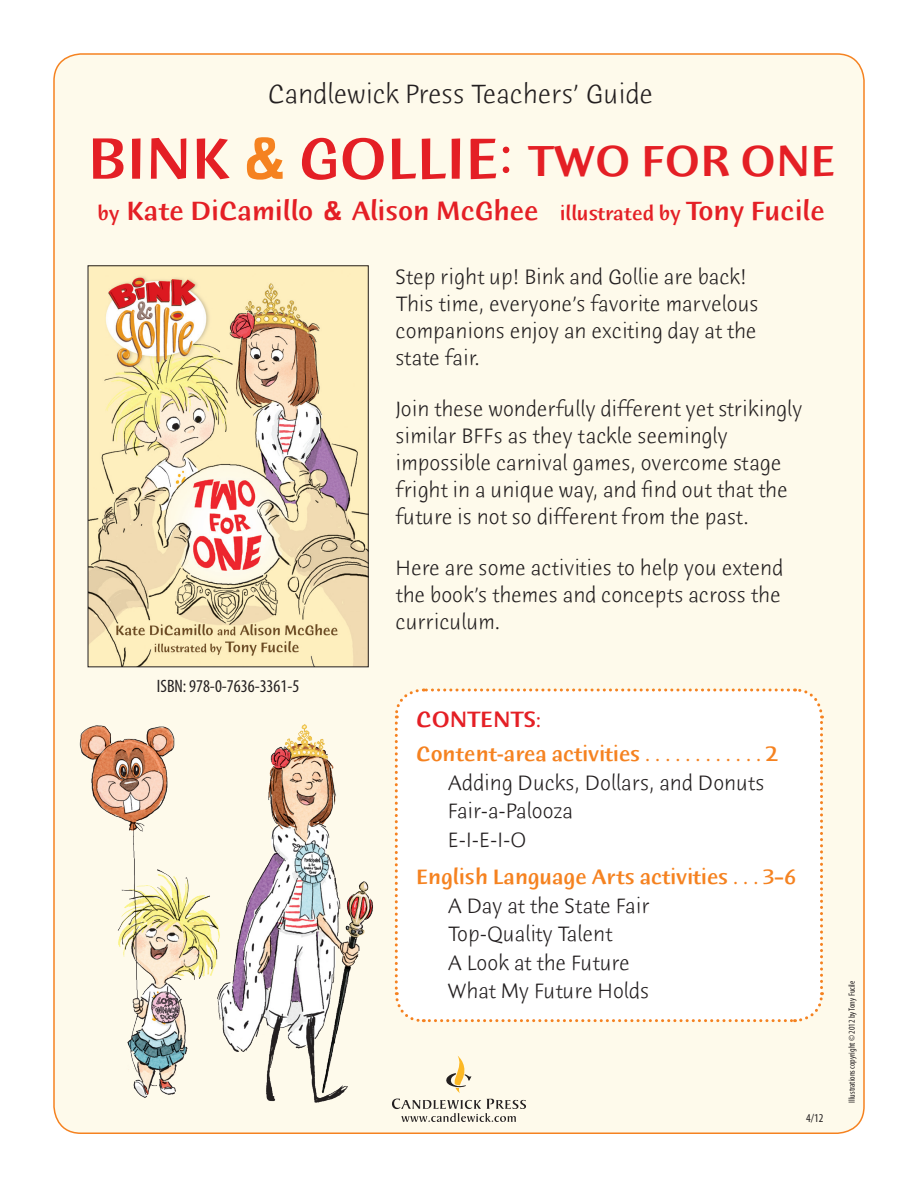
<style>
.page{position:relative;width:918px;height:1188px;background:#fff}
.page>*{position:absolute;margin:0;border:0;box-sizing:border-box;transform-origin:0 0}
.t1{font:500 62.55px "Humana Sans ITC";color:#e41f25}
.t2{font:500 28.5px "Humana Sans ITC";color:#e41f25}
.t3{font:300 28.5px "Humana Sans ITC";color:#231f20}
.t4{font:500 24px "Humana Sans ITC";letter-spacing:-.02em;color:#e41f25}
.t5{font:300 22.5px/27px "Humana Sans ITC";color:#231f20}
.t6{font:500 22.5px "Humana Sans ITC";color:#f58220}
.t7{font:condensed 18px "Myriad Pro";color:#231f20}
.t8{font:condensed 12px "Myriad Pro";color:#231f20}
.t9{font:condensed 9px "Myriad Pro";color:#231f20}
.s1{font-family:"Imperfect";font-weight:700;color:#f58220}
.s2{font-size:46.95px}
.s3{font-size:21px}
.s4{font-family:"Imperfect";font-weight:700}
</style>
<div class="page">
<div style="left:54px;top:54px;width:810px;height:1079px;background:#fefaeb;border-radius:27px"></div>
<div style="left:394px;top:688px;width:430px;height:335px;background:#fff"></div>
<img style="left:79px;top:724px;width:269px;height:379px">
<img style="left:90px;top:267px;width:277px;height:398px">
<div style="left:88px;top:265px;width:281px;height:402px;border:1px solid #231f20"></div>
<svg style="left:392px;top:1099px;width:134px;height:23px"></svg>
<svg style="left:446px;top:1056px;width:25px;height:37px"></svg>
<img style="left:79px;top:830px;width:323px;height:202px">
<p class="t3" style="left:268px;top:79px;width:387px">Candlewick Press Teachers’ Guide</p>
<p class="t1" style="left:88px;top:126px;width:749px">BINK <span class="s1">&amp;</span> GOLLIE: <span class="s2">TWO FOR ONE</span></p>
<p class="t2" style="left:98px;top:196px;width:729px"><span class="s3">by</span> Kate DiCamillo <span class="s4">&amp;</span> Alison McGhee <span class="s3">illustrated by</span> Tony Fucile</p>
<p class="t5" style="left:396px;top:264px;width:365px">Step right up! Bink and Gollie are back!<br>This time, everyone’s favorite marvelous companions enjoy an exciting day at the state fair.</p>
<p class="t5" style="left:396px;top:396px;width:409px">Join these wonderfully different yet strikingly similar BFFs as they tackle seemingly impossible carnival games, overcome stage fright in a unique way, and find out that the future is not so different from the past.</p>
<p class="t5" style="left:396px;top:555px;width:389px;text-align:justify">Here are some activities to help you extend the book’s themes and concepts across the curriculum.</p>
<p class="t7" style="left:157px;top:675px;width:144px">ISBN: 978-0-7636-3361-5</p>
<p class="t4" style="left:416px;top:707px;width:126px">CONTENTS:</p>
<p class="t6" style="left:416px;top:742px;width:363px">Content-area activities . . . . . . . . . . . . 2</p>
<p class="t5" style="left:448px;top:770px;width:318px">Adding Ducks, Dollars, and Donuts</p>
<p class="t5" style="left:448px;top:798px;width:127px">Fair-a-Palooza</p>
<p class="t5" style="left:448px;top:827px;width:80px">E-I-E-I-O</p>
<p class="t6" style="left:416px;top:865px;width:381px">English Language Arts activities . . . 3–6</p>
<p class="t5" style="left:448px;top:893px;width:203px">A Day at the State Fair</p>
<p class="t5" style="left:448px;top:921px;width:166px">Top-Quality Talent</p>
<p class="t5" style="left:448px;top:949px;width:203px;line-height:28.5px">A Look at the Future<br>What My Future Holds</p>
<p class="t8" style="left:806px;top:1111px;width:19px">4/12</p>
<p class="t9" style="left:846px;top:1103px;width:124px;rotate:-90deg">Illustrations copyright © 2012 by Tony Fucile</p>
</div>
